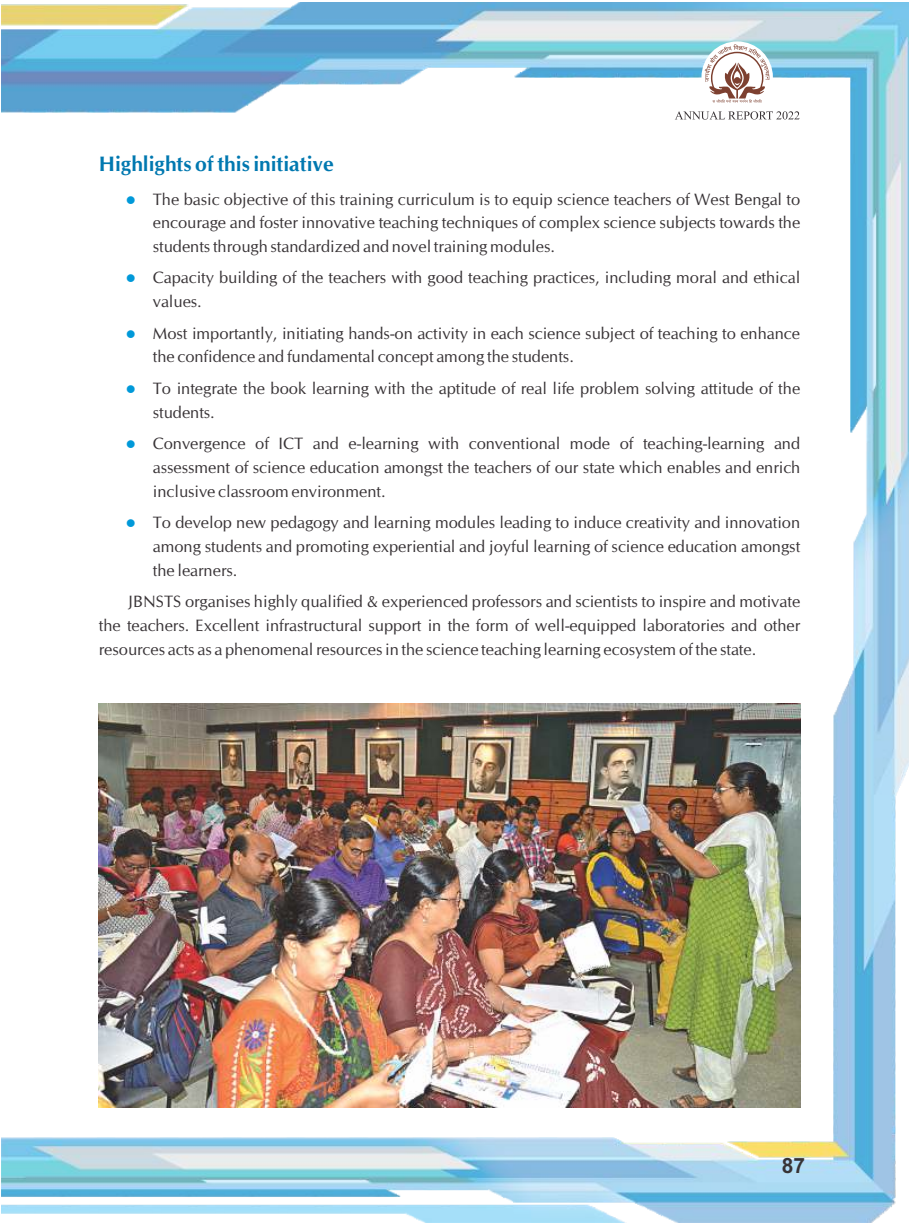
<style>
.page{position:relative;width:910px;height:1225px;background:#fff}
.page>*{position:absolute;margin:0;border:0;box-sizing:border-box;transform-origin:0 0}
.t1{font:700 21px "CG Omega";color:#0078b0}
.t2{font:700 21px "Arial";color:#383336}
.t3{font:16.5px/23.7px "CG Omega";color:#383336;text-align:justify}
.s1{color:#0099d9}
</style>
<div class="page">
<img style="left:1px;top:2px;width:908px;height:1220px">
<div style="left:701px;top:41px;width:72px;height:72px;background:#fff;border-radius:50%"></div>
<svg style="left:705px;top:44px;width:64px;height:59px"></svg>
<svg style="left:675px;top:111px;width:124px;height:9px"></svg>
<img style="left:99px;top:703px;width:701px;height:404px">
<p class="t1" style="left:99px;top:155px;width:236px">Highlights of this initiative</p>
<p class="t3" style="left:153px;top:188px;width:649px;text-indent:-27px"><span class="s1">●</span> The basic objective of this training curriculum is to equip science teachers of West Bengal to encourage and foster innovative teaching techniques of complex science subjects towards the students through standardized and novel training modules.</p>
<p class="t3" style="left:153px;top:267px;width:649px;text-indent:-27px"><span class="s1">●</span> Capacity building of the teachers with good teaching practices, including moral and ethical values.</p>
<p class="t3" style="left:153px;top:322px;width:649px;text-indent:-27px"><span class="s1">●</span> Most importantly, initiating hands-on activity in each science subject of teaching to enhance the confidence and fundamental concept among the students.</p>
<p class="t3" style="left:153px;top:378px;width:649px;text-indent:-27px"><span class="s1">●</span> To integrate the book learning with the aptitude of real life problem solving attitude of the students.</p>
<p class="t3" style="left:153px;top:433px;width:649px;text-indent:-27px"><span class="s1">●</span> Convergence of ICT and e-learning with conventional mode of teaching-learning and assessment of science education amongst the teachers of our state which enables and enrich inclusive classroom environment.</p>
<p class="t3" style="left:153px;top:512px;width:649px;text-indent:-27px"><span class="s1">●</span> To develop new pedagogy and learning modules leading to induce creativity and innovation among students and promoting experiential and joyful learning of science education amongst the learners.</p>
<p class="t3" style="left:99px;top:591px;width:703px;text-indent:30px">JBNSTS organises highly qualified &amp; experienced professors and scientists to inspire and motivate the teachers. Excellent infrastructural support in the form of well-equipped laboratories and other resources acts as a phenomenal resources in the science teaching learning ecosystem of the state.</p>
<p class="t2" style="left:782px;top:1157px;width:25px">87</p>
</div>
